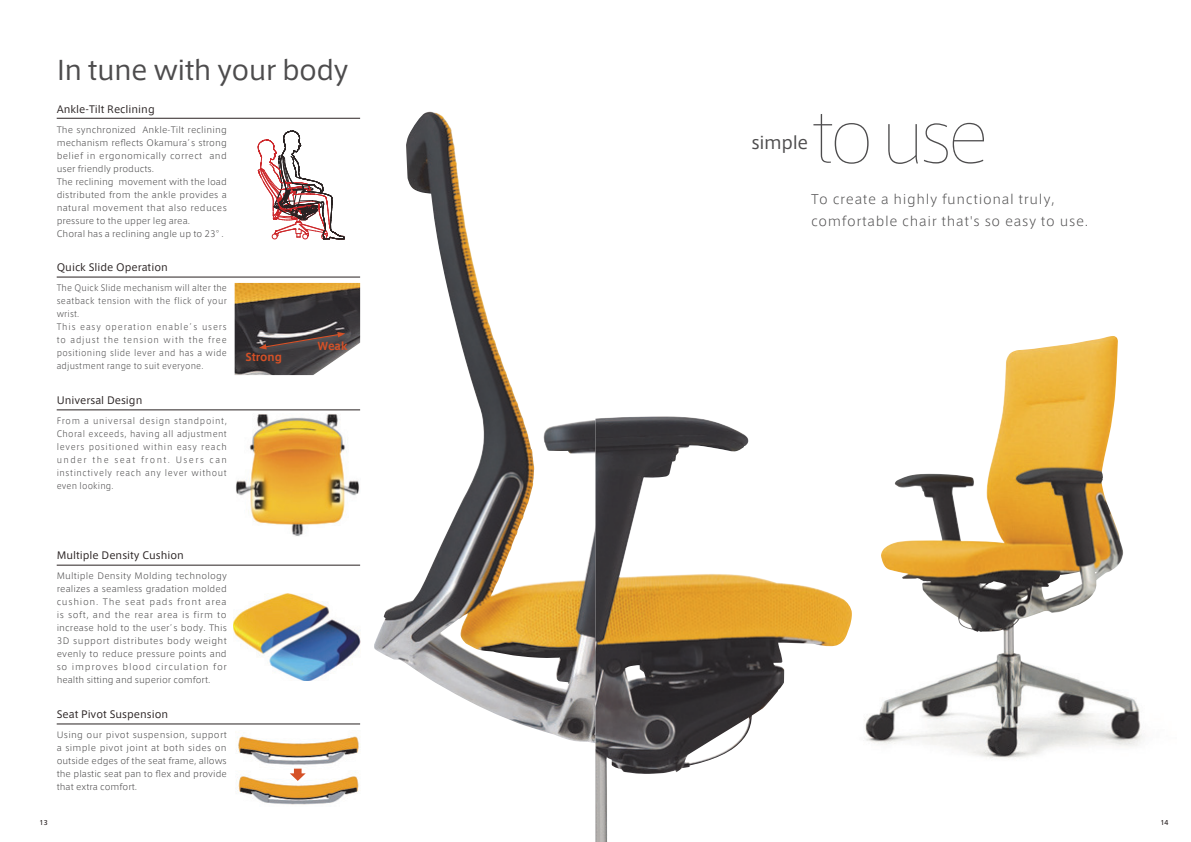
<style>
.page{position:relative;width:1191px;height:842px;background:#fff}
.page>*{position:absolute;margin:0;border:0;box-sizing:border-box;transform-origin:0 0}
.t1{font:68px "Axis Std Ultra Light 90 pv RKSJ H";color:#4d4c4d}
.t2{font:26.2px "Axis Std Regular 90 pv RKSJ H";letter-spacing:-.025em;color:#4d4c4d}
.t3{font:17px "Axis Std Regular 90 pv RKSJ H";letter-spacing:-.025em;color:#4d4c4d}
.t4{font:12.8px/22.3px "Axis Std Light 90 pv RKSJ H";letter-spacing:.05em;color:#4d4c4d}
.t5{font:10.6px "Axis Std Bold 90 pv RKSJ H";color:#d55127}
.t6{font:9.9px "Axis Std Regular 90 pv RKSJ H";color:#292222}
.t7{font:8.5px/13px "Axis Std Light 90 pv RKSJ H";letter-spacing:.02em;color:#424142;text-align:justify}
.t8{font:8.5px/13px "Axis Std Light 90 pv RKSJ H";letter-spacing:.045em;color:#424142;scale:.93 1}
.t9{font:8.5px/13px "Axis Std Light 90 pv RKSJ H";letter-spacing:.02em;color:#424142;text-align:justify;scale:.93 1}
.t10{font:7.1px "Frutiger";color:#292222}
</style>
<div class="page">
<img style="left:374px;top:112px;width:221px;height:631px">
<img style="left:595px;top:416px;width:249px;height:425px">
<img style="left:844px;top:336px;width:299px;height:422px">
<hr style="left:57px;top:410px;width:303px;height:1px;background:#292222">
<img style="left:236px;top:414px;width:124px;height:122px">
<hr style="left:57px;top:724px;width:303px;height:1px;background:#292222">
<hr style="left:57px;top:565px;width:303px;height:1px;background:#292222">
<img style="left:233px;top:594px;width:127px;height:87px">
<hr style="left:57px;top:118px;width:303px;height:1px;background:#292222">
<svg style="left:258px;top:117px;width:87px;height:123px"></svg>
<hr style="left:57px;top:277px;width:303px;height:1px;background:#292222">
<img style="left:235px;top:283px;width:125px;height:92px">
<svg style="left:259px;top:332px;width:86px;height:17px"></svg>
<img style="left:237px;top:732px;width:123px;height:73px">
<svg style="left:290px;top:769px;width:16px;height:12px"></svg>
<h2 class="t2" style="left:57px;top:60px;width:293px">In tune with your body</h2>
<p class="t6" style="left:57px;top:105px;width:99px">Ankle-Tilt Reclining</p>
<p class="t7" style="left:57px;top:124px;width:172px;text-align:left">The synchronized Ankle-Tilt reclining mechanism reflects Okamura’s strong belief in ergonomically correct and user friendly products.<br>The reclining movement with the load distributed from the ankle provides a natural movement that also reduces pressure to the upper leg area.<br>Choral has a reclining angle up to 23°.</p>
<p class="t6" style="left:57px;top:264px;width:113px">Quick Slide Operation</p>
<p class="t8" style="left:57px;top:283px;width:184px">The Quick Slide mechanism will alter the seatback tension with the flick of your wrist.<br>This easy operation enable’s users to adjust the tension with the free positioning slide lever and has a wide adjustment range to suit everyone.</p>
<p class="t6" style="left:57px;top:397px;width:87px">Universal Design</p>
<p class="t9" style="left:57px;top:416px;width:184px">From a universal design standpoint, Choral exceeds, having all adjustment levers positioned within easy reach under the seat front. Users can instinctively reach any lever without even looking.</p>
<p class="t5" style="left:245px;top:353px;width:38px">Strong</p>
<p class="t6" style="left:57px;top:552px;width:129px">Multiple Density Cushion</p>
<p class="t7" style="left:57px;top:571px;width:172px">Multiple Density Molding technology realizes a seamless gradation molded cushion. The seat pads front area is soft, and the rear area is firm to increase hold to the user’s body. This 3D support distributes body weight evenly to reduce pressure points and so improves blood circulation for health sitting and superior comfort.</p>
<p class="t6" style="left:57px;top:711px;width:113px">Seat Pivot Suspension</p>
<p class="t7" style="left:57px;top:730px;width:172px">Using our pivot suspension, support a simple pivot joint at both sides on outside edges of the seat frame, allows the plastic seat pan to flex and provide that extra comfort.</p>
<p class="t5" style="left:317px;top:342px;width:32px">Weak</p>
<h1 class="t1" style="left:811px;top:111px;width:181px">to use</h1>
<h3 class="t3" style="left:751px;top:136px;width:58px">simple</h3>
<h3 class="t4" style="left:811px;top:190px;width:279px">To create a highly functional truly, comfortable chair that's so easy to use.</h3>
<p class="t10" style="left:39px;top:819px;width:10px">13</p>
<p class="t10" style="left:1160px;top:819px;width:10px">14</p>
</div>
